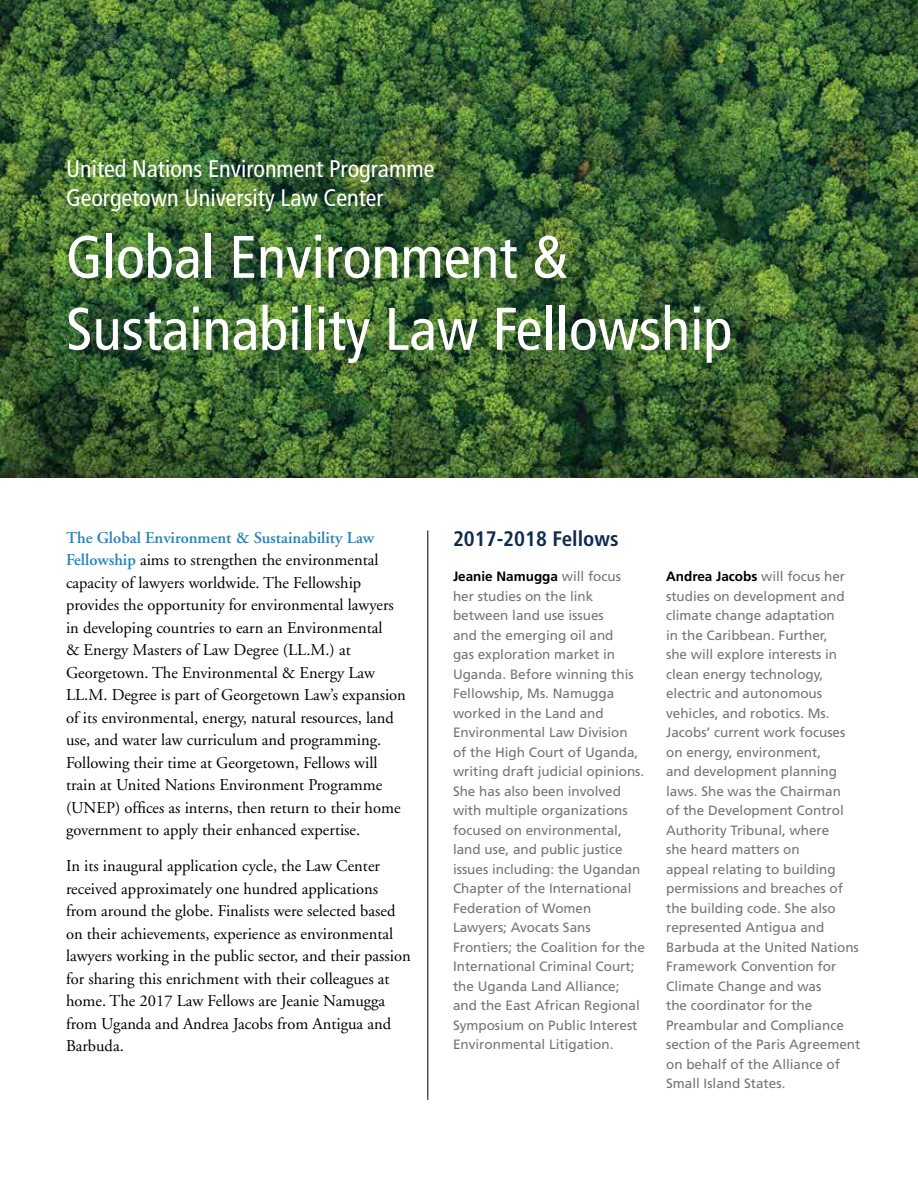
<style>
.page{position:relative;width:918px;height:1188px;background:#fff}
.page>*{position:absolute;margin:0;border:0;box-sizing:border-box;transform-origin:0 0}
.t1{font:condensed 60px/72px "Frutiger";color:#fff}
.t2{font:condensed 24px/28.8px "Frutiger";color:#fff}
.t3{font:700 condensed 21px "Frutiger";color:#0e2b4d}
.t4{font:16.5px/22.5px "Adobe Garamond";color:#000}
.t5{font:13.5px/19.5px "Frutiger";color:#737577}
.s1{font-weight:600;color:#2584b9}
.s2{font-weight:700;color:#000}
</style>
<div class="page">
<img style="left:0;top:0;width:918px;height:477px">
<hr style="left:428px;top:530px;width:1px;height:570px;background:#000">
<h2 class="t2" style="left:66px;top:154px;width:370px">United Nations Environment Programme<br>Georgetown University Law Center</h2>
<h1 class="t1" style="left:66px;top:221px;width:668px">Global Environment &amp;<br>Sustainability Law Fellowship</h1>
<p class="t4" style="left:66px;top:526px;width:341px"><span class="s1">The Global Environment &amp; Sustainability Law Fellowship</span> aims to strengthen the environmental capacity of lawyers worldwide. The Fellowship provides the opportunity for environmental lawyers in developing countries to earn an Environmental<br>&amp; Energy Masters of Law Degree (LL.M.) at Georgetown. The Environmental &amp; Energy Law LL.M. Degree is part of Georgetown Law’s expansion of its environmental, energy, natural resources, land use, and water law curriculum and programming.<br>Following their time at Georgetown, Fellows will train at United Nations Environment Programme (UNEP) offices as interns, then return to their home government to apply their enhanced expertise.</p>
<p class="t4" style="left:66px;top:855px;width:346px">In its inaugural application cycle, the Law Center received approximately one hundred applications from around the globe. Finalists were selected based on their achievements, experience as environmental lawyers working in the public sector, and their passion for sharing this enrichment with their colleagues at home. The 2017 Law Fellows are Jeanie Namugga from Uganda and Andrea Jacobs from Antigua and Barbuda.</p>
<h3 class="t3" style="left:453px;top:526px;width:167px">2017-2018 Fellows</h3>
<p class="t5" style="left:453px;top:567px;width:194px"><span class="s2">Jeanie Namugga</span> will focus her studies on the link between land use issues<br>and the emerging oil and<br>gas exploration market in<br>Uganda. Before winning this<br>Fellowship, Ms. Namugga worked in the Land and<br>Environmental Law Division<br>of the High Court of Uganda, writing draft judicial opinions.<br>She has also been involved with multiple organizations focused on environmental, land use, and public justice issues including: the Ugandan<br>Chapter of the International<br>Federation of Women<br>Lawyers; Avocats Sans<br>Frontiers; the Coalition for the<br>International Criminal Court; the Uganda Land Alliance; and the East African Regional<br>Symposium on Public Interest<br>Environmental Litigation.</p>
<p class="t5" style="left:666px;top:567px;width:196px"><span class="s2">Andrea Jacobs</span> will focus her studies on development and climate change adaptation<br>in the Caribbean. Further,<br>she will explore interests in clean energy technology, electric and autonomous vehicles, and robotics. Ms.<br>Jacobs’ current work focuses on energy, environment,<br>and development planning laws. She was the Chairman<br>of the Development Control<br>Authority Tribunal, where<br>she heard matters on<br>appeal relating to building permissions and breaches of the building code. She also represented Antigua and<br>Barbuda at the United Nations<br>Framework Convention for<br>Climate Change and was<br>the coordinator for the<br>Preambular and Compliance section of the Paris Agreement on behalf of the Alliance of<br>Small Island States.</p>
</div>
